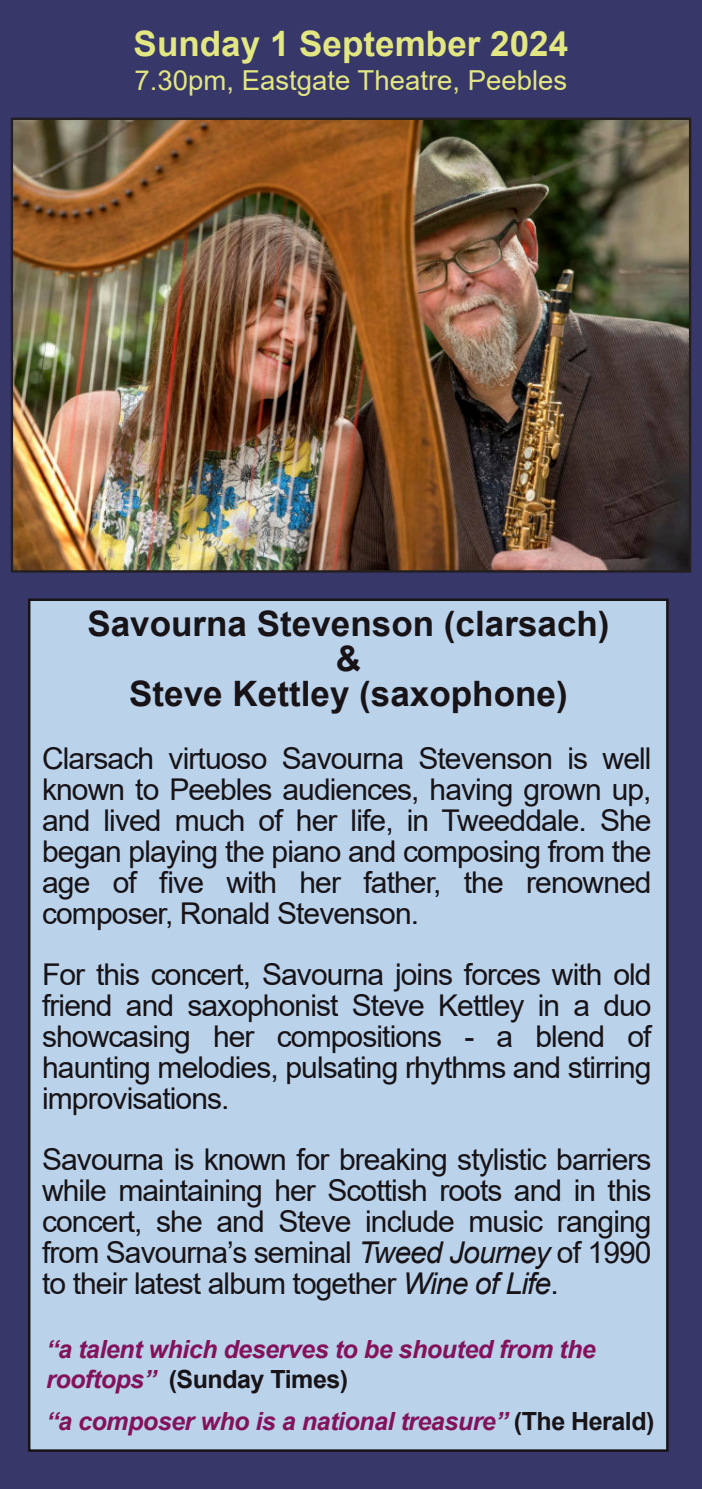
<style>
.page{position:relative;width:702px;height:1489px;background:#fff}
.page>*{position:absolute;margin:0;border:0;box-sizing:border-box;transform-origin:0 0}
.t1{font:700 35px/35px "Arial";color:#181317;text-align:center}
.t2{font:700 35px "Arial";color:#e2e782}
.t3{font:30px/31px "Arial";letter-spacing:-.03em;color:#171317;text-align:justify}
.t4{font:27.5px "Arial";color:#e2e782}
.t5{font:italic 700 25px/30px "Arial";letter-spacing:-.02em;color:#83125a}
.s1{font-style:italic}
.s2{font-style:normal;color:#181317}
</style>
<div class="page">
<div style="left:0;top:0;width:702px;height:1488px;background:#38376a"></div>
<div style="left:28px;top:598px;width:640px;height:853px;background:#bad2ea;border:2px solid #181317"></div>
<img style="left:14px;top:121px;width:674px;height:448px">
<div style="left:11px;top:118px;width:680px;height:454px;border:2px solid #231f20"></div>
<p class="t2" style="left:134px;top:31px;width:436px">Sunday 1 September 2024</p>
<p class="t4" style="left:134px;top:70px;width:434px">7.30pm, Eastgate Theatre, Peebles</p>
<p class="t1" style="left:87px;top:609px;width:523px">Savourna Stevenson (clarsach) &amp;<br>Steve Kettley (saxophone)</p>
<p class="t3" style="left:42px;top:745px;width:611px">Clarsach virtuoso Savourna Stevenson is well known to Peebles audiences, having grown up, and lived much of her life, in Tweeddale. She began playing the piano and composing from the age of five with her father, the renowned composer, Ronald Stevenson.</p>
<p class="t3" style="left:42px;top:961px;width:611px">For this concert, Savourna joins forces with old friend and saxophonist Steve Kettley in a duo showcasing her compositions - a blend of haunting melodies, pulsating rhythms and stirring improvisations.</p>
<p class="t3" style="left:42px;top:1146px;width:611px">Savourna is known for breaking stylistic barriers while maintaining her Scottish roots and in this concert, she and Steve include music ranging from Savourna’s seminal <span class="s1">Tweed Journey</span> of 1990 to their latest album together <span class="s1">Wine of Life</span>.</p>
<p class="t5" style="left:46px;top:1336px;width:551px">“a talent which deserves to be shouted from the rooftops” <span class="s2">(Sunday Times)</span></p>
<p class="t5" style="left:46px;top:1408px;width:609px">“a composer who is a national treasure” <span class="s2">(The Herald)</span></p>
</div>
